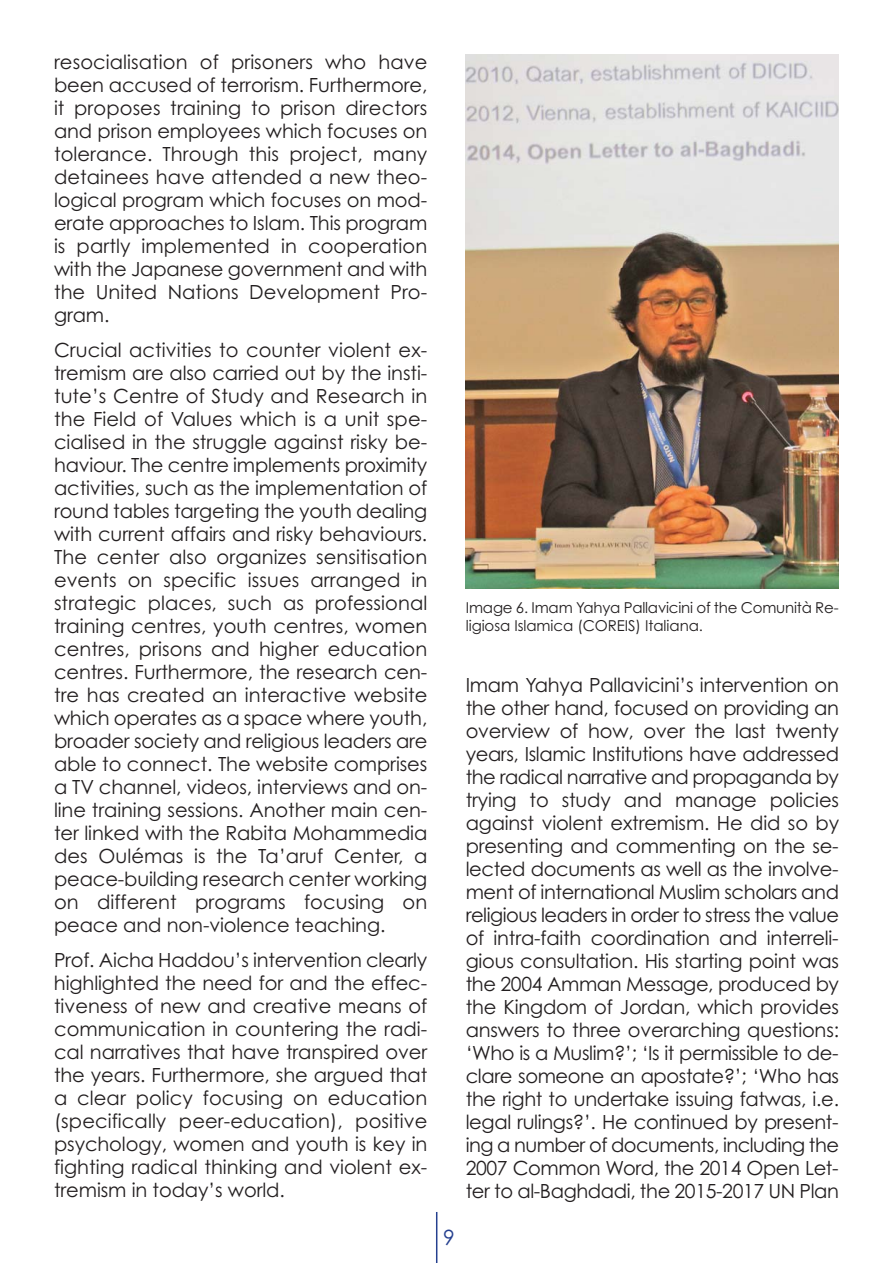
<style>
.page{position:relative;width:893px;height:1263px;background:#fff}
.page>*{position:absolute;margin:0;border:0;box-sizing:border-box;transform-origin:0 0}
.t1{font:21px "Century Gothic";color:#25408f}
.t2{font:19.5px/23px "Century Gothic";letter-spacing:-.005em;color:#231f20;text-align:justify}
.t3{font:15px/17.7px "Century Gothic";letter-spacing:-.01em;color:#231f20}
</style>
<div class="page">
<hr style="left:436px;top:1212px;width:1px;height:51px;background:#25408f">
<img style="left:466px;top:54px;width:372px;height:534px">
<p class="t2" style="left:54px;top:52px;width:375px">resocialisation of prisoners who have been accused of terrorism. Furthermore, it proposes training to prison directors and prison employees which focuses on tolerance. Through this project, many detainees have attended a new theo&shy;logical program which focuses on mod&shy;erate approaches to Islam. This program is partly implemented in cooperation with the Japanese government and with the United Nations Development Pro&shy;gram.</p>
<p class="t2" style="left:54px;top:340px;width:375px">Crucial activities to counter violent ex&shy;tremism are also carried out by the insti&shy;tute’s Centre of Study and Research in the Field of Values which is a unit spe&shy;cialised in the struggle against risky be&shy;haviour. The centre implements proximity activities, such as the implementation of round tables targeting the youth dealing with current affairs and risky behaviours.<br>The center also organizes sensitisation events on specific issues arranged in strategic places, such as professional training centres, youth centres, women centres, prisons and higher education centres. Furthermore, the research cen&shy;tre has created an interactive website which operates as a space where youth, broader society and religious leaders are able to connect. The website comprises a TV channel, videos, interviews and on&shy;line training sessions. Another main cen&shy;ter linked with the Rabita Mohammedia des Oulémas is the Ta’aruf Center, a peace-building research center working on different programs focusing on peace and non-violence teaching.</p>
<p class="t2" style="left:54px;top:950px;width:375px">Prof. Aicha Haddou’s intervention clearly highlighted the need for and the effec&shy;tiveness of new and creative means of communication in countering the radi&shy;cal narratives that have transpired over the years. Furthermore, she argued that a clear policy focusing on education (specifically peer-education), positive psychology, women and youth is key in fighting radical thinking and violent ex&shy;tremism in today’s world.</p>
<p class="t3" style="left:466px;top:600px;width:374px">Image 6. Imam Yahya Pallavicini of the Comunità Re&shy;ligiosa Islamica (COREIS) Italiana.</p>
<p class="t1" style="left:443px;top:1229px;width:13px">9</p>
<p class="t2" style="left:466px;top:675px;width:375px">Imam Yahya Pallavicini’s intervention on the other hand, focused on providing an overview of how, over the last twenty years, Islamic Institutions have addressed the radical narrative and propaganda by trying to study and manage policies against violent extremism. He did so by presenting and commenting on the se&shy;lected documents as well as the involve&shy;ment of international Muslim scholars and religious leaders in order to stress the value of intra-faith coordination and interreli&shy;gious consultation. His starting point was the 2004 Amman Message, produced by the Kingdom of Jordan, which provides answers to three overarching questions: ‘Who is a Muslim?’; ‘Is it permissible to de&shy;clare someone an apostate?’; ‘Who has the right to undertake issuing fatwas, i.e. legal rulings?’. He continued by present&shy;ing a number of documents, including the 2007 Common Word, the 2014 Open Let&shy;ter to al-Baghdadi, the 2015-2017 UN Plan</p>
</div>
